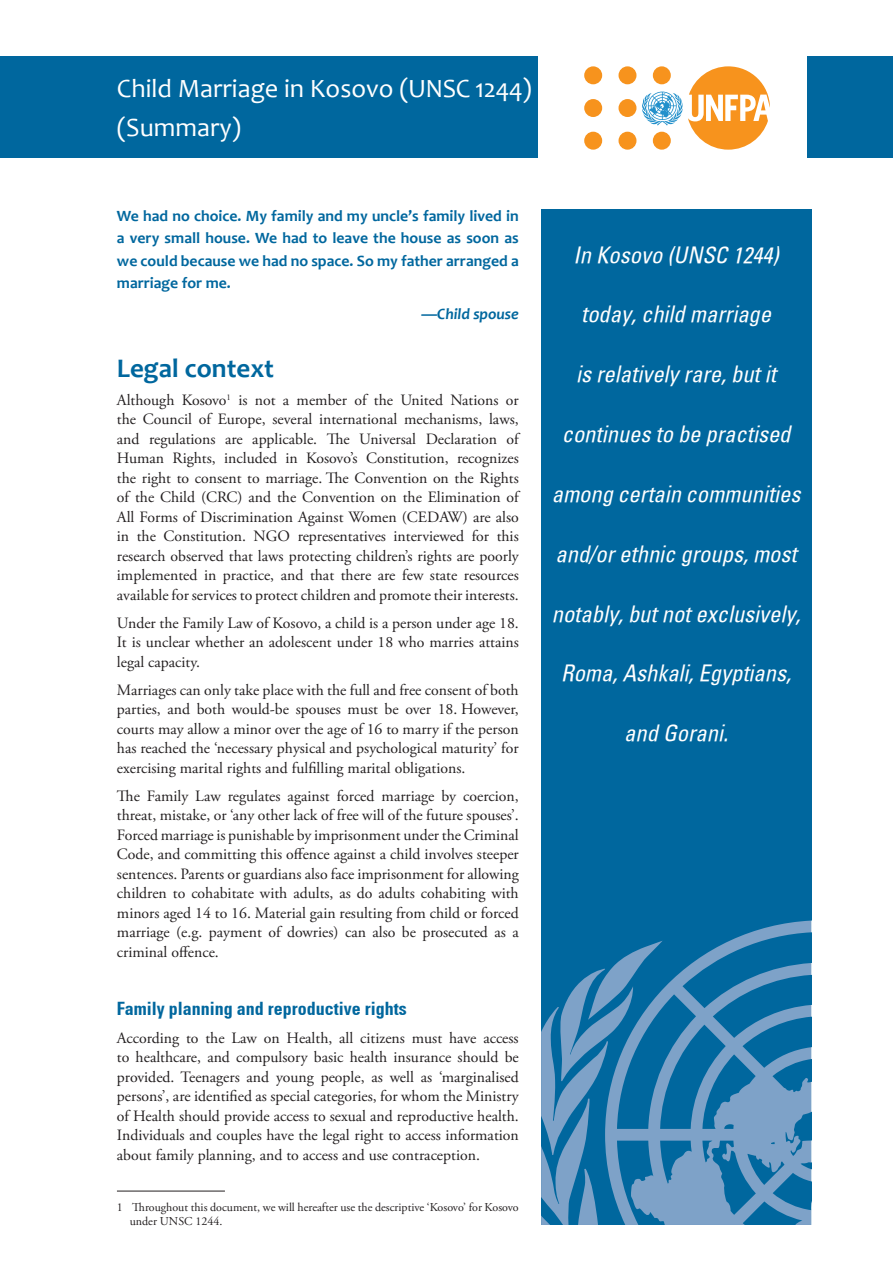
<style>
.page{position:relative;width:893px;height:1263px;background:#fff}
.page>*{position:absolute;margin:0;border:0;box-sizing:border-box;transform-origin:0 0}
.t1{font:700 27px "Candara";color:#00679e}
.t2{font:26.4px/39px "Candara";color:#fff}
.t3{font:italic condensed 22.5px "Univers";color:#fff}
.t4{font:700 condensed 18px "Univers";color:#00679e}
.t5{font:15.75px/19.5px "Adobe Garamond Pro";color:#231f20;text-align:justify}
.t6{font:700 15.75px/22.5px "Candara";color:#00679e;text-align:justify}
.t7{font:italic 700 15.75px "Candara";color:#00679e}
.t8{font:12px/14.4px "Adobe Garamond Pro";color:#231f20}
</style>
<div class="page">
<div style="left:541px;top:209px;width:270px;height:1016px;background:#00679e"></div>
<svg style="left:729px;top:920px;width:82px;height:21px"></svg>
<svg style="left:541px;top:941px;width:270px;height:284px"></svg>
<div style="left:0;top:56px;width:538px;height:101px;background:#00679e"></div>
<div style="left:808px;top:56px;width:85px;height:101px;background:#00679e"></div>
<div style="left:618px;top:99px;width:18px;height:18px;background:#f7931d;border-radius:50%"></div>
<div style="left:618px;top:132px;width:18px;height:18px;background:#f7931d;border-radius:50%"></div>
<div style="left:618px;top:66px;width:18px;height:18px;background:#f7931d;border-radius:50%"></div>
<div style="left:584px;top:99px;width:18px;height:18px;background:#f7931d;border-radius:50%"></div>
<div style="left:584px;top:132px;width:18px;height:18px;background:#f7931d;border-radius:50%"></div>
<div style="left:584px;top:66px;width:18px;height:18px;background:#f7931d;border-radius:50%"></div>
<svg style="left:642px;top:66px;width:128px;height:84px"></svg>
<hr style="left:117px;top:1191px;width:108px;height:1px;background:#231f20">
<h2 class="t2" style="left:117px;top:68px;width:416px">Child Marriage in Kosovo (UNSC 1244) (Summary)</h2>
<p class="t6" style="left:117px;top:204px;width:403px">We had no choice. My family and my uncle’s family lived in a very small house. We had to leave the house as soon as we could because we had no space. So my father arranged a marriage for me.</p>
<p class="t7" style="left:422px;top:304px;width:99px">—Child spouse</p>
<h1 class="t1" style="left:117px;top:351px;width:159px">Legal context</h1>
<p class="t5" style="left:117px;top:391px;width:403px">Although Kosovo<sup>1</sup> is not a member of the United Nations or the Council of Europe, several international mechanisms, laws, and regulations are applicable. The Universal Declaration of Human Rights, included in Kosovo’s Constitution, recognizes the right to consent to marriage. The Convention on the Rights of the Child (CRC) and the Convention on the Elimination of All Forms of Discrimination Against Women (CEDAW) are also in the Constitution. NGO representatives interviewed for this research observed that laws protecting children’s rights are poorly implemented in practice, and that there are few state resources available for services to protect children and promote their interests.</p>
<p class="t5" style="left:117px;top:614px;width:403px">Under the Family Law of Kosovo, a child is a person under age 18.<br>It is unclear whether an adolescent under 18 who marries attains legal capacity.</p>
<p class="t5" style="left:117px;top:681px;width:403px">Marriages can only take place with the full and free consent of both parties, and both would-be spouses must be over 18. However, courts may allow a minor over the age of 16 to marry if the person has reached the ‘necessary physical and psychological maturity’ for exercising marital rights and fulfilling marital obligations.</p>
<p class="t5" style="left:117px;top:787px;width:403px">The Family Law regulates against forced marriage by coercion, threat, mistake, or ‘any other lack of free will of the future spouses’.<br>Forced marriage is punishable by imprisonment under the Criminal Code, and committing this offence against a child involves steeper sentences. Parents or guardians also face imprisonment for allowing children to cohabitate with adults, as do adults cohabiting with minors aged 14 to 16. Material gain resulting from child or forced marriage (e.g. payment of dowries) can also be prosecuted as a criminal offence.</p>
<p class="t4" style="left:117px;top:997px;width:291px">Family planning and reproductive rights</p>
<p class="t5" style="left:117px;top:1029px;width:403px">According to the Law on Health, all citizens must have access to healthcare, and compulsory basic health insurance should be provided. Teenagers and young people, as well as ‘marginalised persons’, are identified as special categories, for whom the Ministry of Health should provide access to sexual and reproductive health.<br>Individuals and couples have the legal right to access information about family planning, and to access and use contraception.</p>
<p class="t8" style="left:130px;top:1200px;width:391px;text-indent:-13px">1 Throughout this document, we will hereafter use the descriptive ‘Kosovo’ for Kosovo under UNSC 1244.</p>
<h3 class="t3" style="left:574px;top:240px;width:206px">In Kosovo (UNSC 1244)</h3>
<h3 class="t3" style="left:581px;top:300px;width:191px">today, child marriage</h3>
<h3 class="t3" style="left:576px;top:360px;width:201px">is relatively rare, but it</h3>
<h3 class="t3" style="left:562px;top:420px;width:230px">continues to be practised</h3>
<h3 class="t3" style="left:552px;top:480px;width:250px">among certain communities</h3>
<h3 class="t3" style="left:555px;top:539px;width:243px">and/or ethnic groups, most</h3>
<h3 class="t3" style="left:552px;top:599px;width:250px">notably, but not exclusively,</h3>
<h3 class="t3" style="left:561px;top:659px;width:231px">Roma, Ashkali, Egyptians,</h3>
<h3 class="t3" style="left:624px;top:719px;width:105px">and Gorani.</h3>
</div>
